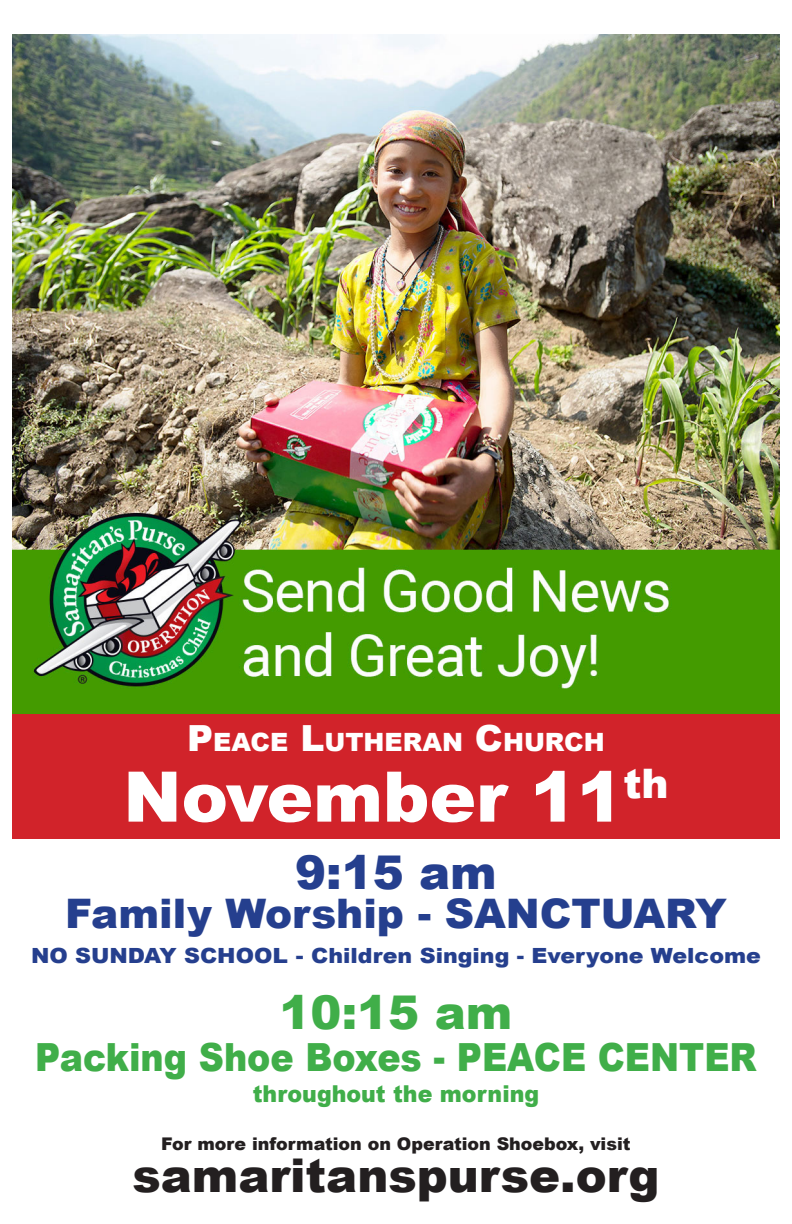
<style>
.page{position:relative;width:792px;height:1224px;background:#fff}
.page>*{position:absolute;margin:0;border:0;box-sizing:border-box;transform-origin:0 0}
.t1{font:900 69.8px "Arial";color:#fff}
.t2{font:900 46.5px "Arial";color:#231f20}
.t3{font:900 46.5px "Arial";color:#40ae49}
.t4{font:900 46.5px "Arial";color:#253f8e}
.t5{font:900 40.7px "Arial";color:#253f8e}
.t6{font:900 38.8px "Arial";color:#40ae49;scale:.9 1}
.t7{font:900 25.2px "Arial";color:#fff}
.t8{font:900 23.3px "Arial";color:#40ae49;scale:.95 1}
.t9{font:900 20.9px "Arial";color:#253f8e;scale:1.06 1}
.t10{font:900 17.5px "Arial";color:#231f20}
.s1{font-size:36px}
</style>
<div class="page">
<div style="left:12px;top:711px;width:768px;height:128px;background:#d1232a"></div>
<img style="left:12px;top:34px;width:768px;height:680px">
<p class="t7" style="left:187px;top:724px;width:419px"><span class="s1">P</span>EACE <span class="s1">L</span>UTHERAN <span class="s1">C</span>HURCH</p>
<p class="t1" style="left:123px;top:746px;width:547px">November 11<sup>th</sup></p>
<p class="t4" style="left:295px;top:839px;width:203px">9:15 am</p>
<p class="t5" style="left:65px;top:884px;width:663px">Family Worship - SANCTUARY</p>
<p class="t9" style="left:31px;top:940px;width:690px">NO SUNDAY SCHOOL - Children Singing - Everyone Welcome</p>
<p class="t3" style="left:280px;top:978px;width:234px">10:15 am</p>
<p class="t6" style="left:35px;top:1029px;width:803px">Packing Shoe Boxes - PEACE CENTER</p>
<p class="t8" style="left:253px;top:1077px;width:303px">throughout the morning</p>
<p class="t10" style="left:161px;top:1131px;width:471px">For more information on Operation Shoebox, visit</p>
<p class="t2" style="left:132px;top:1141px;width:529px">samaritanspurse.org</p>
</div>
